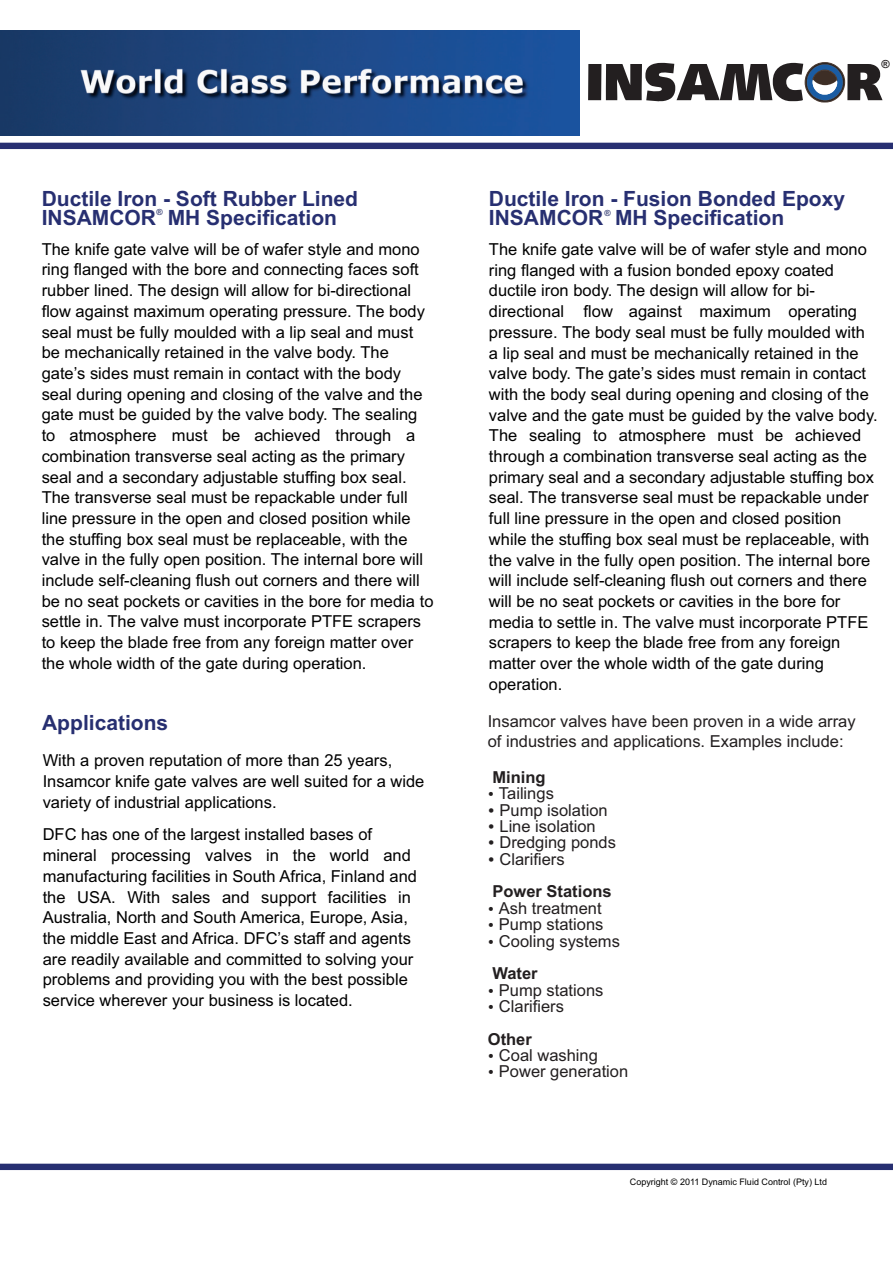
<style>
.page{position:relative;width:893px;height:1262px;background:#fff}
.page>*{position:absolute;margin:0;border:0;box-sizing:border-box;transform-origin:0 0}
.t1{font:700 21px/18.9px "Arial";color:#272f71}
.t2{font:16.5px/20.7px "Arial";color:#000}
.t3{font:16.5px/16.4px "Arial";color:#231f20}
.t4{font:700 16.5px "Arial";color:#231f20}
.t5{font:700 11.25px "Arial";color:#231f20}
.t6{font:9px "Arial";color:#000}
.t7{font:700 8.55px "Arial";color:#384075}
</style>
<div class="page">
<div style="left:0;top:1163px;width:893px;height:7px;background:#272f71"></div>
<div style="left:0;top:143px;width:893px;height:6px;background:#272f71"></div>
<img style="left:0;top:30px;width:580px;height:105px">
<div style="left:588px;top:64px;width:13px;height:36px;background:#231f20"></div>
<svg style="left:606px;top:62px;width:276px;height:40px"></svg>
<p class="t5" style="left:881px;top:60px;width:10px">®</p>
<p class="t1" style="left:42px;top:191px;width:318px">Ductile Iron - Soft Rubber Lined<br>INSAMCOR MH Specification</p>
<p class="t2" style="left:42px;top:240px;width:393px">The knife gate valve will be of wafer style and mono ring flanged with the bore and connecting faces soft rubber lined. The design will allow for bi-directional flow against maximum operating pressure. The body seal must be fully moulded with a lip seal and must be mechanically retained in the valve body. The gate’s sides must remain in contact with the body seal during opening and closing of the valve and the gate must be guided by the valve body. The sealing to atmosphere must be achieved through a combination transverse seal acting as the primary seal and a secondary adjustable stuffing box seal.<br>The transverse seal must be repackable under full line pressure in the open and closed position while the stuffing box seal must be replaceable, with the valve in the fully open position. The internal bore will include self-cleaning flush out corners and there will be no seat pockets or cavities in the bore for media to settle in. The valve must incorporate PTFE scrapers to keep the blade free from any foreign matter over the whole width of the gate during operation.</p>
<p class="t1" style="left:489px;top:191px;width:357px">Ductile Iron - Fusion Bonded Epoxy<br>INSAMCOR MH Specification</p>
<p class="t2" style="left:489px;top:240px;width:390px">The knife gate valve will be of wafer style and mono ring flanged with a fusion bonded epoxy coated ductile iron body. The design will allow for bi&shy;directional flow against maximum operating pressure. The body seal must be fully moulded with a lip seal and must be mechanically retained in the valve body. The gate’s sides must remain in contact with the body seal during opening and closing of the valve and the gate must be guided by the valve body.<br>The sealing to atmosphere must be achieved through a combination transverse seal acting as the primary seal and a secondary adjustable stuffing box seal. The transverse seal must be repackable under full line pressure in the open and closed position while the stuffing box seal must be replaceable, with the valve in the fully open position. The internal bore will include self-cleaning flush out corners and there will be no seat pockets or cavities in the bore for media to settle in. The valve must incorporate PTFE scrapers to keep the blade free from any foreign matter over the whole width of the gate during operation.</p>
<p class="t7" style="left:156px;top:208px;width:8px">®</p>
<p class="t7" style="left:604px;top:210px;width:8px">®</p>
<p class="t1" style="left:42px;top:715px;width:128px">Applications</p>
<p class="t2" style="left:43px;top:751px;width:383px">With a proven reputation of more than 25 years,<br>Insamcor knife gate valves are well suited for a wide variety of industrial applications.</p>
<p class="t2" style="left:43px;top:825px;width:376px">DFC has one of the largest installed bases of mineral processing valves in the world and manufacturing facilities in South Africa, Finland and the USA. With sales and support facilities in Australia, North and South America, Europe, Asia, the middle East and Africa. DFC’s staff and agents are readily available and committed to solving your problems and providing you with the best possible service wherever your business is located.</p>
<p class="t3" style="left:487px;top:712px;width:369px;line-height:20.7px">Insamcor valves have been proven in a wide array of industries and applications. Examples include:</p>
<p class="t4" style="left:492px;top:771px;width:55px">Mining</p>
<p class="t3" style="left:499px;top:787px;width:119px">Tailings<br>Pump isolation<br>Line isolation<br>Dredging ponds<br>Clarifiers</p>
<p class="t4" style="left:492px;top:885px;width:121px">Power Stations</p>
<p class="t3" style="left:499px;top:901px;width:123px">Ash treatment<br>Pump stations<br>Cooling systems</p>
<p class="t4" style="left:492px;top:967px;width:47px">Water</p>
<p class="t3" style="left:499px;top:983px;width:106px">Pump stations<br>Clarifiers</p>
<p class="t4" style="left:488px;top:1032px;width:46px">Other</p>
<p class="t3" style="left:499px;top:1048px;width:131px">Coal washing<br>Power generation</p>
<p class="t6" style="left:630px;top:1178px;width:199px">Copyright © 2011 Dynamic Fluid Control (Pty) Ltd</p>
</div>
